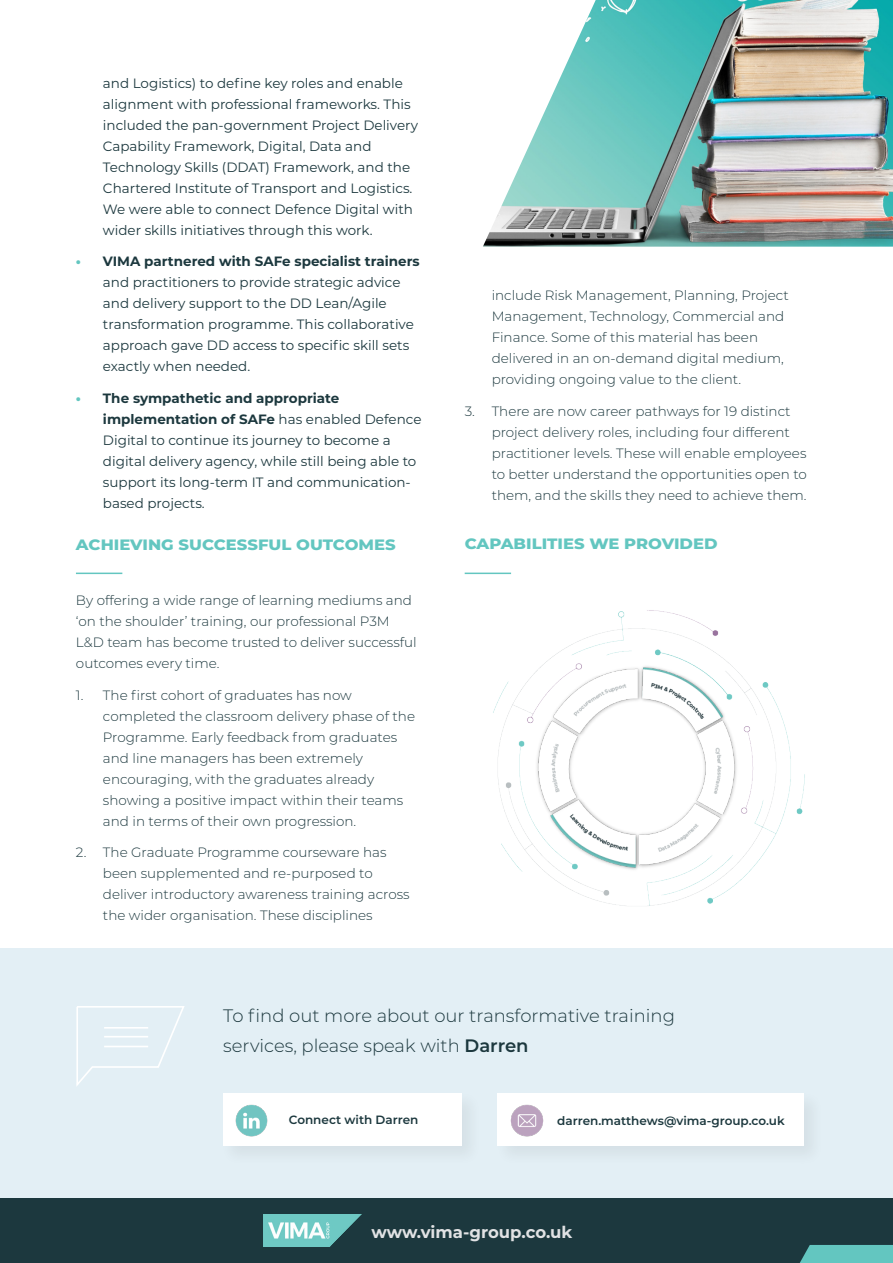
<style>
.page{position:relative;width:893px;height:1263px;background:#fff}
.page>*{position:absolute;margin:0;border:0;box-sizing:border-box;transform-origin:0 0}
.t1{font:300 18px/30px "Montserrat";color:#1c383e}
.t2{font:700 16.5px "Montserrat";color:#e1e2e4}
.t3{font:800 15px "Montserrat";color:#63c6c0;scale:1.09 1}
.t4{font:300 13.5px/21px "Montserrat";color:#1c383e}
.t5{font:13.5px/21px "Montserrat";color:#1c383e}
.t6{font:600 12px "Montserrat";color:#1c383e}
.s1{font-weight:800;color:#63c6c0}
.s2{font-weight:700}
.s3{font-weight:600}
</style>
<div class="page">
<img style="left:483px;top:0;width:410px;height:247px">
<img style="left:493px;top:610px;width:312px;height:296px">
<div style="left:0;top:948px;width:893px;height:258px;background:#e3eff5"></div>
<div style="left:220px;top:1090px;width:262px;height:76px;background:#dfeaf0"></div>
<div style="left:223px;top:1093px;width:239px;height:53px;background:#fff"></div>
<div style="left:495px;top:1090px;width:329px;height:76px;background:#dfeaf0"></div>
<div style="left:498px;top:1093px;width:306px;height:53px;background:#fff"></div>
<img style="left:235px;top:1104px;width:33px;height:33px">
<img style="left:510px;top:1104px;width:34px;height:33px">
<svg style="left:76px;top:1006px;width:109px;height:80px"></svg>
<hr style="left:105px;top:1027px;width:42px;height:1px;background:#fff">
<hr style="left:105px;top:1036px;width:42px;height:1px;background:#fff">
<hr style="left:105px;top:1046px;width:42px;height:1px;background:#fff">
<hr style="left:76px;top:573px;width:46px;height:1px;background:#63c6c0">
<div style="left:0;top:1198px;width:893px;height:65px;background:#1c383e"></div>
<img style="left:263px;top:1215px;width:98px;height:32px">
<div style="left:800px;top:1245px;width:93px;height:18px;background:#63c6c0"></div>
<hr style="left:465px;top:573px;width:46px;height:1px;background:#63c6c0">
<p class="t5" style="left:103px;top:72px;width:317px">and Logistics) to define key roles and enable alignment with professional frameworks. This included the pan-government Project Delivery Capability Framework, Digital, Data and Technology Skills (DDAT) Framework, and the Chartered Institute of Transport and Logistics.<br>We were able to connect Defence Digital with wider skills initiatives through this work.</p>
<p class="t5" style="left:103px;top:250px;width:318px;text-indent:-27px"><span class="s1">•</span> <span class="s2">VIMA partnered with SAFe specialist trainers </span>and practitioners to provide strategic advice and delivery support to the DD Lean/Agile transformation programme. This collaborative approach gave DD access to specific skill sets exactly when needed.</p>
<p class="t5" style="left:103px;top:387px;width:320px;text-indent:-27px"><span class="s1">•</span> <span class="s2">The sympathetic and appropriate implementation of SAFe</span> has enabled Defence Digital to continue its journey to become a digital delivery agency, while still being able to support its long-term IT and communication&shy;based projects.</p>
<p class="t3" style="left:76px;top:533px;width:295px">ACHIEVING SUCCESSFUL OUTCOMES</p>
<p class="t4" style="left:76px;top:589px;width:342px">By offering a wide range of learning mediums and ‘on the shoulder’ training, our professional P3M L&amp;D team has become trusted to deliver successful outcomes every time.</p>
<p class="t4" style="left:103px;top:684px;width:314px;text-indent:-27px">1. The first cohort of graduates has now completed the classroom delivery phase of the Programme. Early feedback from graduates and line managers has been extremely encouraging, with the graduates already showing a positive impact within their teams and in terms of their own progression.</p>
<p class="t4" style="left:103px;top:841px;width:308px;text-indent:-27px">2. The Graduate Programme courseware has been supplemented and re-purposed to deliver introductory awareness training across the wider organisation. These disciplines</p>
<p class="t4" style="left:492px;top:284px;width:299px">include Risk Management, Planning, Project Management, Technology, Commercial and Finance. Some of this material has been delivered in an on-demand digital medium, providing ongoing value to the client.</p>
<p class="t4" style="left:492px;top:400px;width:317px;text-indent:-27px">3. There are now career pathways for 19 distinct project delivery roles, including four different practitioner levels. These will enable employees to better understand the opportunities open to them, and the skills they need to achieve them.</p>
<p class="t3" style="left:465px;top:533px;width:233px">CAPABILITIES WE PROVIDED</p>
<p class="t1" style="left:223px;top:1000px;width:453px">To find out more about our transformative training services, please speak with <span class="s3">Darren</span></p>
<p class="t6" style="left:289px;top:1111px;width:131px">Connect with Darren</p>
<p class="t6" style="left:557px;top:1112px;width:229px">darren.matthews@vima-group.co.uk</p>
<p class="t2" style="left:371px;top:1220px;width:202px">www.vima-group.co.uk</p>
</div>
